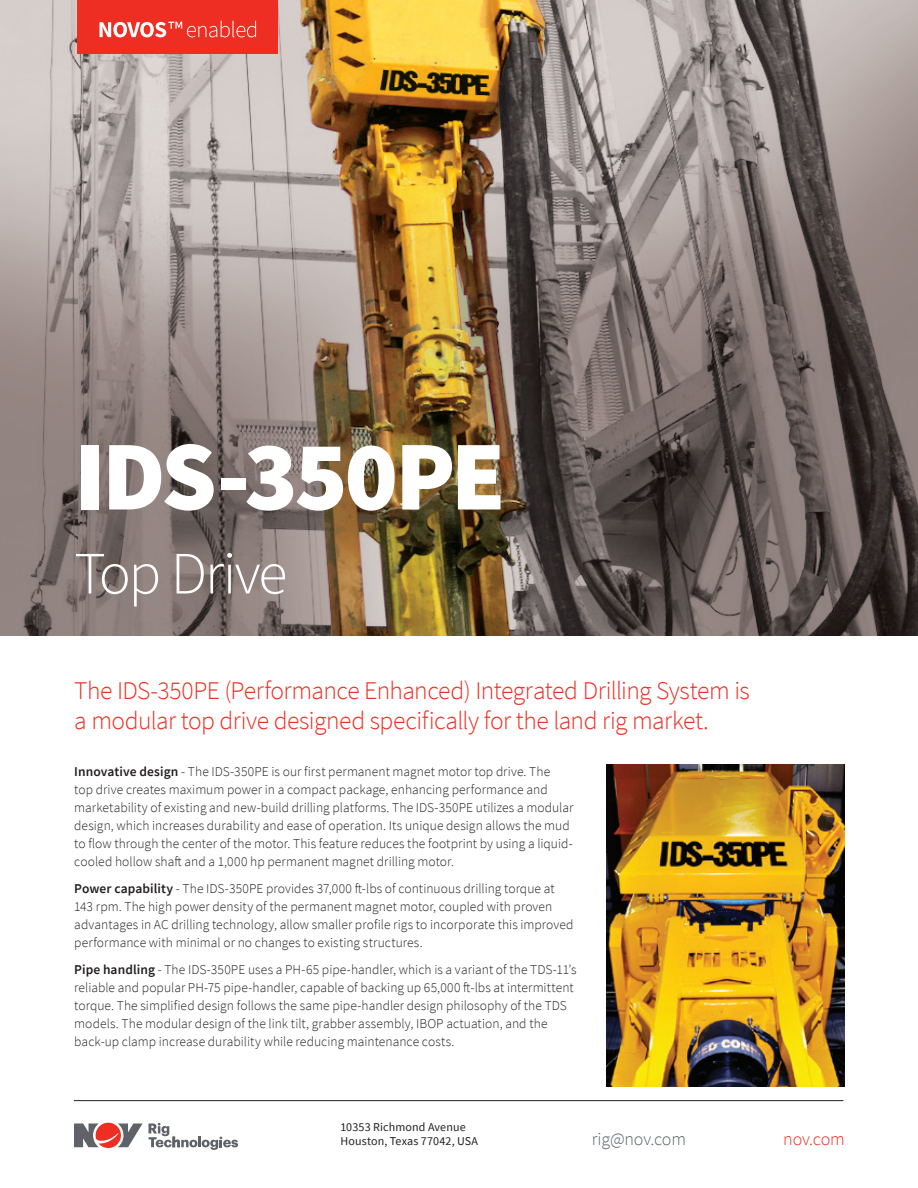
<style>
.page{position:relative;width:918px;height:1188px;background:#fff}
.page>*{position:absolute;margin:0;border:0;box-sizing:border-box;transform-origin:0 0}
.t1{font:900 99px "Source Sans Pro";letter-spacing:-.035em;color:#fff}
.t2{font:300 60px "Source Sans Pro";letter-spacing:-.035em;color:#fff}
.t3{font:300 25.5px/30px "Source Sans Pro";letter-spacing:-.02em;color:#ee2e22}
.t4{font:300 18px "Source Sans Pro";letter-spacing:-.01em;color:#5f6369}
.t5{font:300 18px "Source Sans Pro";letter-spacing:-.01em;color:#ee2e22}
.t6{font:300 13.5px/18px "Source Sans Pro";letter-spacing:.005em;color:#231f20}
.t7{font:12px/13.5px "Source Sans Pro";letter-spacing:.01em;color:#231f20}
.s1{font-weight:600}
</style>
<div class="page">
<img style="left:0;top:0;width:918px;height:635px">
<hr style="left:74px;top:1100px;width:769px;height:1px;background:#231f20">
<svg style="left:74px;top:1123px;width:164px;height:27px"></svg>
<div style="left:77px;top:0;width:201px;height:54px;background:#ee2e22"></div>
<svg style="left:99px;top:21px;width:157px;height:16px"></svg>
<img style="left:607px;top:764px;width:238px;height:322px">
<h1 class="t1" style="left:74px;top:408px;width:433px">IDS-350PE</h1>
<h2 class="t2" style="left:74px;top:537px;width:215px">Top Drive</h2>
<h3 class="t3" style="left:74px;top:675px;width:677px">The IDS-350PE (Performance Enhanced) Integrated Drilling System is a modular top drive designed specifically for the land rig market.</h3>
<p class="t6" style="left:74px;top:762px;width:501px"><span class="s1">Innovative design</span> - The IDS-350PE is our first permanent magnet motor top drive. The<br>top drive creates maximum power in a compact package, enhancing performance and marketability of existing and new-build drilling platforms. The IDS-350PE utilizes a modular design, which increases durability and ease of operation. Its unique design allows the mud to flow through the center of the motor. This feature reduces the footprint by using a liquid&shy;cooled hollow shaft and a 1,000 hp permanent magnet drilling motor.</p>
<p class="t6" style="left:74px;top:879px;width:501px"><span class="s1">Power capability</span> - The IDS-350PE provides 37,000 ft-lbs of continuous drilling torque at 143 rpm. The high power density of the permanent magnet motor, coupled with proven advantages in AC drilling technology, allow smaller profile rigs to incorporate this improved performance with minimal or no changes to existing structures.</p>
<p class="t6" style="left:74px;top:960px;width:504px"><span class="s1">Pipe handling</span> - The IDS-350PE uses a PH-65 pipe-handler, which is a variant of the TDS-11’s reliable and popular PH-75 pipe-handler, capable of backing up 65,000 ft-lbs at intermittent torque. The simplified design follows the same pipe-handler design philosophy of the TDS models. The modular design of the link tilt, grabber assembly, IBOP actuation, and the back-up clamp increase durability while reducing maintenance costs.</p>
<p class="t7" style="left:340px;top:1120px;width:139px">10353 Richmond Avenue<br>Houston, Texas 77042, USA</p>
<h3 class="t4" style="left:592px;top:1128px;width:96px">rig@nov.com</h3>
<h3 class="t5" style="left:783px;top:1128px;width:63px">nov.com</h3>
</div>
